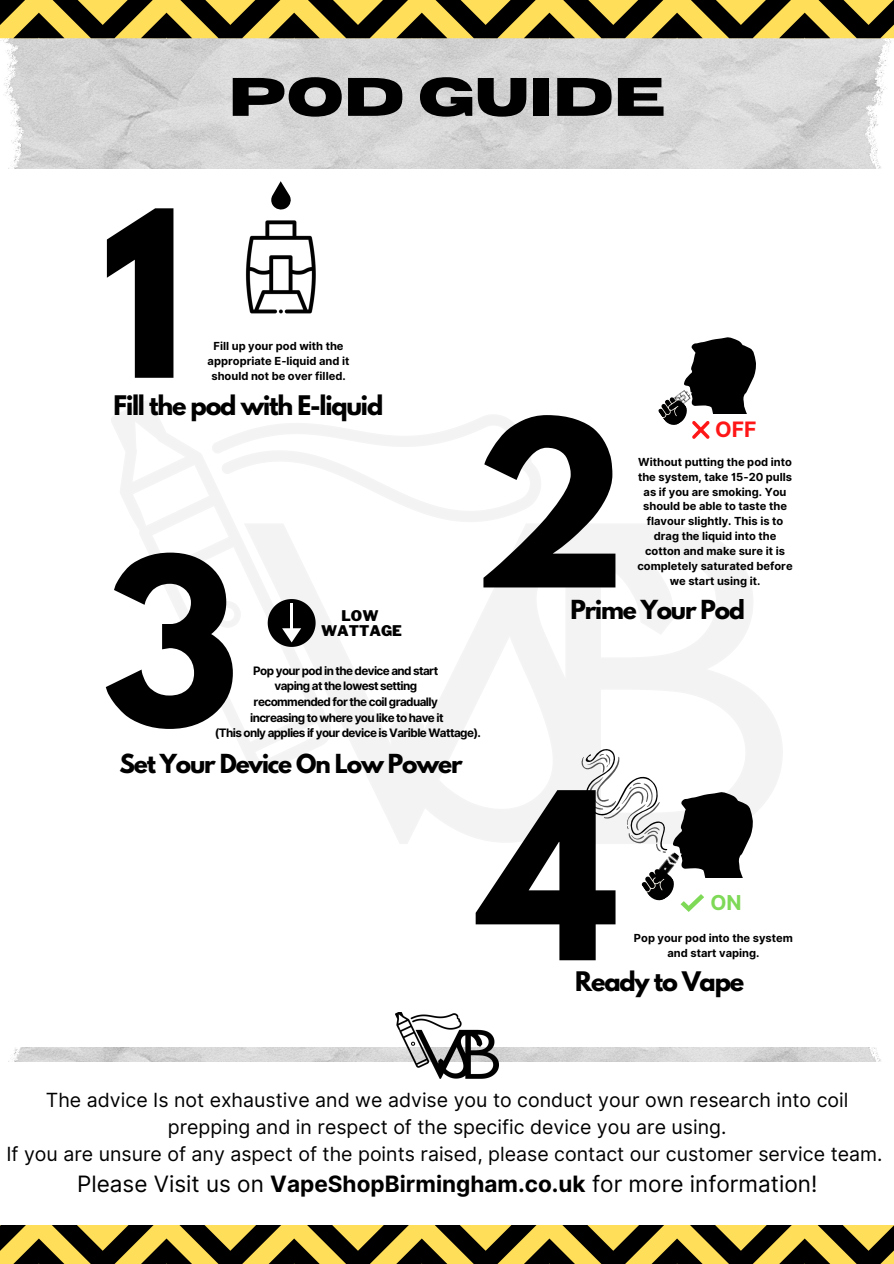
<style>
.page{position:relative;width:894px;height:1264px;background:#fff}
.page>*{position:absolute;margin:0;border:0;box-sizing:border-box;transform-origin:0 0}
.t1{font:700 206.1px "League Spartan";color:#000}
.t2{font:700 205.35px "League Spartan";color:#000}
.t3{font:700 205.05px "League Spartan";color:#000}
.t4{font:700 54px "Horizon";color:#000}
.t5{font:700 23.85px "League Spartan";letter-spacing:-.05em;color:#000}
.t6{font:700 23.25px "League Spartan";letter-spacing:-.05em;color:#000}
.t7{font:22.5px "Inter";color:#000}
.t8{font:700 21.3px "Inter";color:#ff1616}
.t9{font:700 20.55px "Inter";color:#7ed957}
.t10{font:19.5px/27px "Inter";color:#000;text-align:center}
.t11{font:900 14.55px "Libre Franklin";color:#000}
.t12{font:700 11.7px "Inter";letter-spacing:-.05em;color:#000}
.t13{font:700 11.1px/14.9px "Inter";color:#000;text-align:center}
.s1{font-weight:700}
</style>
<div class="page">
<img style="left:0;top:38px;width:893px;height:131px">
<svg style="left:0;top:1225px;width:893px;height:38px;background:#82712d"></svg>
<svg style="left:0;top:0;width:893px;height:38px;background:#84732e"></svg>
<img style="left:112px;top:401px;width:670px;height:443px">
<img style="left:10px;top:1047px;width:871px;height:14px">
<svg style="left:271px;top:181px;width:20px;height:29px"></svg>
<svg style="left:562px;top:736px;width:190px;height:176px"></svg>
<svg style="left:267px;top:599px;width:48px;height:48px"></svg>
<img style="left:396px;top:1012px;width:102px;height:67px">
<svg style="left:655px;top:337px;width:100px;height:102px"></svg>
<img style="left:652px;top:850px;width:30px;height:33px">
<img style="left:245px;top:220px;width:71px;height:94px">
<img style="left:671px;top:389px;width:21px;height:19px">
<p class="t4" style="left:228px;top:71px;width:438px">POD gUIDE</p>
<p class="t2" style="left:101px;top:193px;width:86px">1</p>
<p class="t13" style="left:207px;top:339px;width:143px">Fill up your pod with the appropriate E-liquid and it should not be over filled.</p>
<p class="t5" style="left:114px;top:393px;width:271px">Fill the pod with E-liquid</p>
<p class="t3" style="left:472px;top:403px;width:156px">2</p>
<p class="t8" style="left:715px;top:416px;width:43px">OFF</p>
<p class="t13" style="left:637px;top:454px;width:157px">Without putting the pod into the system, take 15-20 pulls as if you are smoking. You should be able to taste the flavour slightly. This is to drag the liquid into the cotton and make sure it is completely saturated before</p>
<p class="t1" style="left:102px;top:540px;width:139px">3</p>
<p class="t6" style="left:119px;top:752px;width:344px">Set Your Device On Low Power</p>
<p class="t13" style="left:669px;top:573px;width:92px">we start using it.</p>
<p class="t6" style="left:570px;top:598px;width:176px">Prime Your Pod</p>
<p class="t11" style="left:341px;top:607px;width:38px">LOW</p>
<p class="t11" style="left:321px;top:621px;width:82px">WATTAGE</p>
<p class="t12" style="left:253px;top:663px;width:186px">Pop your pod in the device and start</p>
<p class="t12" style="left:274px;top:679px;width:144px">vaping at the lowest setting</p>
<p class="t12" style="left:253px;top:694px;width:186px">recommended for the coil gradually</p>
<p class="t12" style="left:250px;top:710px;width:195px">increasing to where you like to have it</p>
<p class="t12" style="left:215px;top:725px;width:268px">(This only applies if your device is Varible Wattage).</p>
<p class="t1" style="left:480px;top:774px;width:139px">4</p>
<p class="t9" style="left:710px;top:890px;width:33px">ON</p>
<p class="t13" style="left:633px;top:930px;width:160px">Pop your pod into the system</p>
<p class="t13" style="left:667px;top:945px;width:93px">and start vaping.</p>
<p class="t5" style="left:575px;top:969px;width:170px">Ready to Vape</p>
<p class="t10" style="left:46px;top:1086px;width:803px">The advice Is not exhaustive and we advise you to conduct your own research into coil prepping and in respect of the specific device you are using.</p>
<p class="t10" style="left:6px;top:1140px;width:877px">If you are unsure of any aspect of the points raised, please contact our customer service team.</p>
<p class="t7" style="left:77px;top:1170px;width:741px">Please Visit us on <span class="s1">VapeShopBirmingham.co.uk</span> for more information!</p>
</div>
